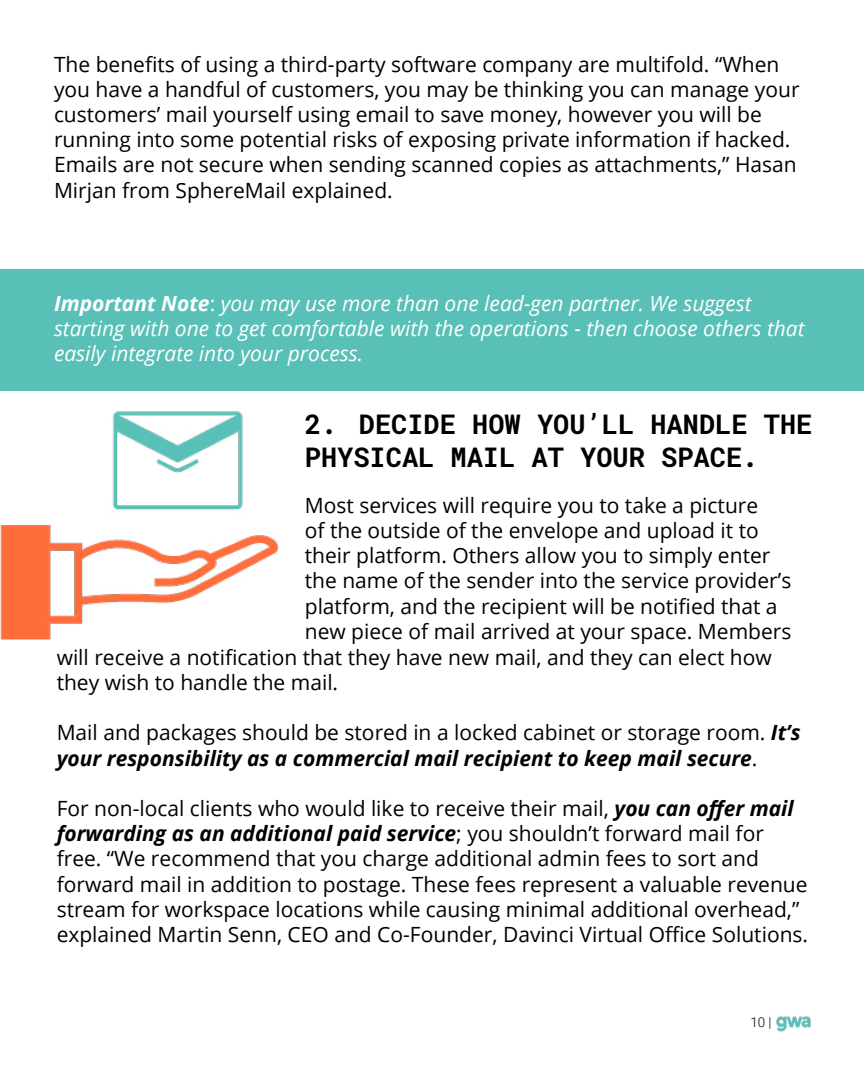
<style>
.page{position:relative;width:864px;height:1080px;background:#fff}
.page>*{position:absolute;margin:0;border:0;box-sizing:border-box;transform-origin:0 0}
.t1{font:700 27px/32.4px "Roboto Mono";color:#000}
.t2{font:21px/25.2px "Open Sans";color:#000}
.t3{font:italic 21px/25.2px "Open Sans";color:#fff}
.t4{font:italic 700 21px/25.2px "Open Sans";color:#000}
.t5{font:300 13.5px "Roboto";color:#000}
.s1{font-weight:700}
.s2{font-style:normal}
.s3{font-weight:400;font-style:normal}
.s4{font-weight:700;font-style:italic}
</style>
<div class="page">
<div style="left:0;top:269px;width:864px;height:122px;background:#58c0b7"></div>
<img style="left:0;top:411px;width:279px;height:229px">
<img style="left:776px;top:1016px;width:35px;height:15px">
<p class="t2" style="left:54px;top:51px;width:747px">The benefits of using a third-party software company are multifold. “When you have a handful of customers, you may be thinking you can manage your customers’ mail yourself using email to save money, however you will be running into some potential risks of exposing private information if hacked.<br>Emails are not secure when sending scanned copies as attachments,” Hasan Mirjan from SphereMail explained.</p>
<p class="t3" style="left:54px;top:290px;width:752px"><span class="s1">Important Note</span><span class="s2">:</span> you may use more than one lead-gen partner. We suggest starting with one to get comfortable with the operations - then choose others that easily integrate into your process.</p>
<p class="t1" style="left:305px;top:407px;width:509px">2. DECIDE HOW YOU’LL HANDLE THE<br>PHYSICAL MAIL AT YOUR SPACE.</p>
<p class="t2" style="left:305px;top:492px;width:455px">Most services will require you to take a picture</p>
<p class="t2" style="left:305px;top:517px;width:456px">of the outside of the envelope and upload it to</p>
<p class="t2" style="left:305px;top:542px;width:467px">their platform. Others allow you to simply enter</p>
<p class="t2" style="left:305px;top:568px;width:488px">the name of the sender into the service provider’s</p>
<p class="t2" style="left:305px;top:593px;width:474px">platform, and the recipient will be notified that a</p>
<p class="t2" style="left:305px;top:618px;width:488px">new piece of mail arrived at your space. Members</p>
<p class="t2" style="left:57px;top:644px;width:717px">will receive a notification that they have new mail, and they can elect how</p>
<p class="t2" style="left:57px;top:669px;width:283px">they wish to handle the mail.</p>
<p class="t4" style="left:57px;top:720px;width:746px"><span class="s3">Mail and packages should be stored in a locked cabinet or storage room.</span> It’s your responsibility as a commercial mail recipient to keep mail secure<span class="s3">.</span></p>
<p class="t2" style="left:57px;top:795px;width:753px">For non-local clients who would like to receive their mail, <span class="s4">you can offer mail forwarding as an additional paid service</span>; you shouldn’t forward mail for free. “We recommend that you charge additional admin fees to sort and forward mail in addition to postage. These fees represent a valuable revenue stream for workspace locations while causing minimal additional overhead,” explained Martin Senn, CEO and Co-Founder, Davinci Virtual Office Solutions.</p>
<p class="t5" style="left:750px;top:1012px;width:23px">10 |</p>
</div>
